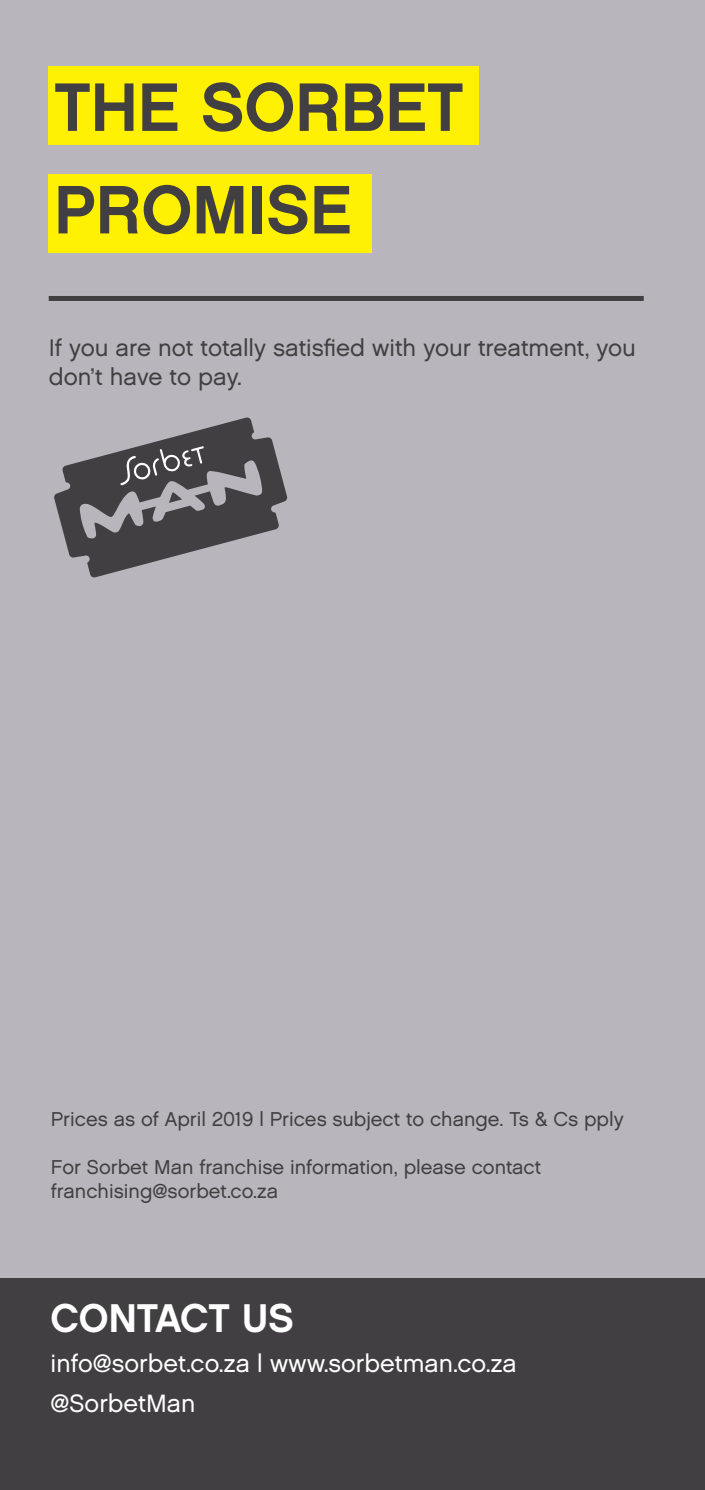
<style>
.page{position:relative;width:705px;height:1490px;background:#fff}
.page>*{position:absolute;margin:0;border:0;box-sizing:border-box;transform-origin:0 0}
.t1{font:68.25px "Chalet New York Nineteen Sixty";color:#413f41}
.t2{font:40px "Chalet New York Nineteen Sixty";color:#fff}
.t3{font:25px "Chalet London Nineteen Sixty";color:#fff}
.t4{font:24px/28.8px "Chalet London Nineteen Sixty";color:#413f41}
.t5{font:20px "Chalet London Nineteen Sixty";color:#413f41}
</style>
<div class="page">
<div style="left:0;top:0;width:705px;height:1489px;background:#b8b5bc"></div>
<div style="left:0;top:1277px;width:705px;height:212px;background:#413f41"></div>
<div style="left:49px;top:66px;width:430px;height:78px;background:#fff101"></div>
<div style="left:49px;top:174px;width:323px;height:78px;background:#fff101"></div>
<div style="left:49px;top:296px;width:595px;height:5px;background:#413f41"></div>
<svg style="left:54px;top:417px;width:234px;height:161px"></svg>
<p class="t1" style="left:54px;top:66px;width:411px">THE SORBET</p>
<p class="t1" style="left:54px;top:168px;width:299px">PROMISE</p>
<p class="t4" style="left:49px;top:333px;width:589px">If you are not totally satisfied with your treatment, you don’t have to pay.</p>
<p class="t5" style="left:51px;top:1106px;width:574px">Prices as of April 2019 | Prices subject to change. Ts &amp; Cs pply</p>
<p class="t5" style="left:51px;top:1154px;width:492px">For Sorbet Man franchise information, please contact</p>
<p class="t5" style="left:51px;top:1178px;width:229px">franchising@sorbet.co.za</p>
<p class="t2" style="left:51px;top:1293px;width:245px">CONTACT US</p>
<p class="t3" style="left:51px;top:1347px;width:467px">info@sorbet.co.za | www.sorbetman.co.za</p>
<p class="t3" style="left:51px;top:1387px;width:146px">@SorbetMan</p>
</div>
